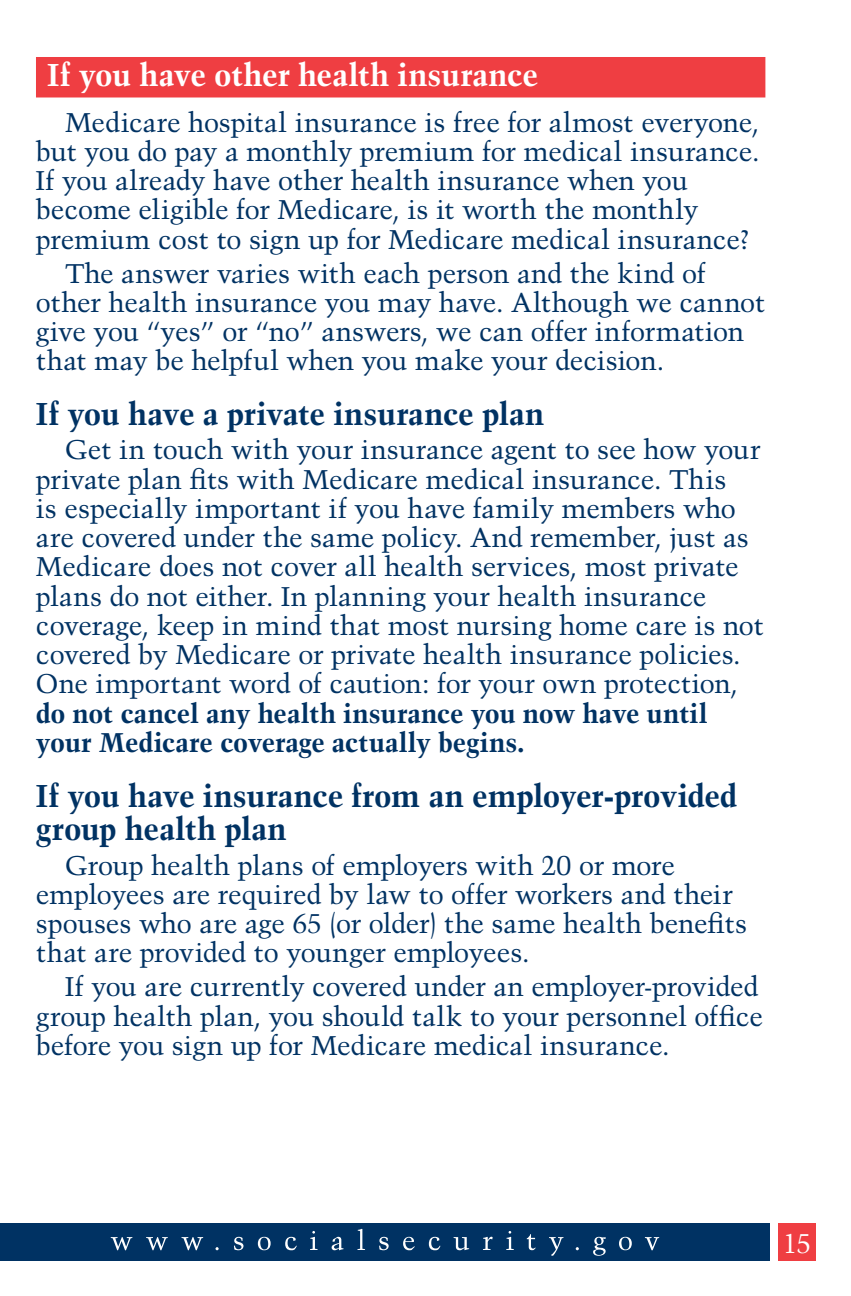
<style>
.page{position:relative;width:851px;height:1296px;background:#fff}
.page>*{position:absolute;margin:0;border:0;box-sizing:border-box;transform-origin:0 0}
.H2{font:700 31.5px/33.8px "Trump Mediaeval";letter-spacing:-.015em;color:#003263}
.H1-1{font:700 31.5px "Trump Mediaeval";letter-spacing:-.01em;color:#fff}
.Paragraph{font:27px/29.2px "Trump Mediaeval";letter-spacing:-.01em;color:#003263}
.t1{font:27px "Trump Mediaeval";color:#fff}
.s1{font-weight:700}
</style>
<div class="page">
<div style="left:778px;top:1223px;width:38px;height:38px;background:#ef3e42"></div>
<div style="left:0;top:1223px;width:770px;height:38px;background:#003263"></div>
<svg style="left:111px;top:1229px;width:548px;height:27px"></svg>
<div style="left:36px;top:57px;width:729px;height:40px;background:#ef3e42"></div>
<h1 class="H1-1" style="left:47px;top:55px;width:492px">If you have other health insurance</h1>
<p class="Paragraph" style="left:36px;top:107px;width:725px;text-indent:29px">Medicare hospital insurance is free for almost everyone, but you do pay a monthly premium for medical insurance.<br>If you already have other health insurance when you become eligible for Medicare, is it worth the monthly premium cost to sign up for Medicare medical insurance?</p>
<p class="Paragraph" style="left:36px;top:258px;width:731px;text-indent:29px">The answer varies with each person and the kind of other health insurance you may have. Although we cannot give you “yes” or “no” answers, we can offer information that may be helpful when you make your decision.</p>
<p class="H2" style="left:36px;top:397px;width:510px">If you have a private insurance plan</p>
<p class="Paragraph" style="left:36px;top:435px;width:729px;text-indent:29px">Get in touch with your insurance agent to see how your private plan fits with Medicare medical insurance. This<br>is especially important if you have family members who are covered under the same policy. And remember, just as Medicare does not cover all health services, most private plans do not either. In planning your health insurance coverage, keep in mind that most nursing home care is not covered by Medicare or private health insurance policies.<br>One important word of caution: for your own protection, <span class="s1">do not cancel any health insurance you now have until your Medicare coverage actually begins.</span></p>
<p class="H2" style="left:36px;top:778px;width:703px">If you have insurance from an employer-provided group health plan</p>
<p class="Paragraph" style="left:36px;top:850px;width:712px;text-indent:29px">Group health plans of employers with 20 or more employees are required by law to offer workers and their spouses who are age 65 (or older) the same health benefits that are provided to younger employees.</p>
<p class="Paragraph" style="left:36px;top:972px;width:728px;text-indent:29px">If you are currently covered under an employer-provided group health plan, you should talk to your personnel office before you sign up for Medicare medical insurance.</p>
<p class="t1" style="left:783px;top:1227px;width:30px">15</p>
</div>
